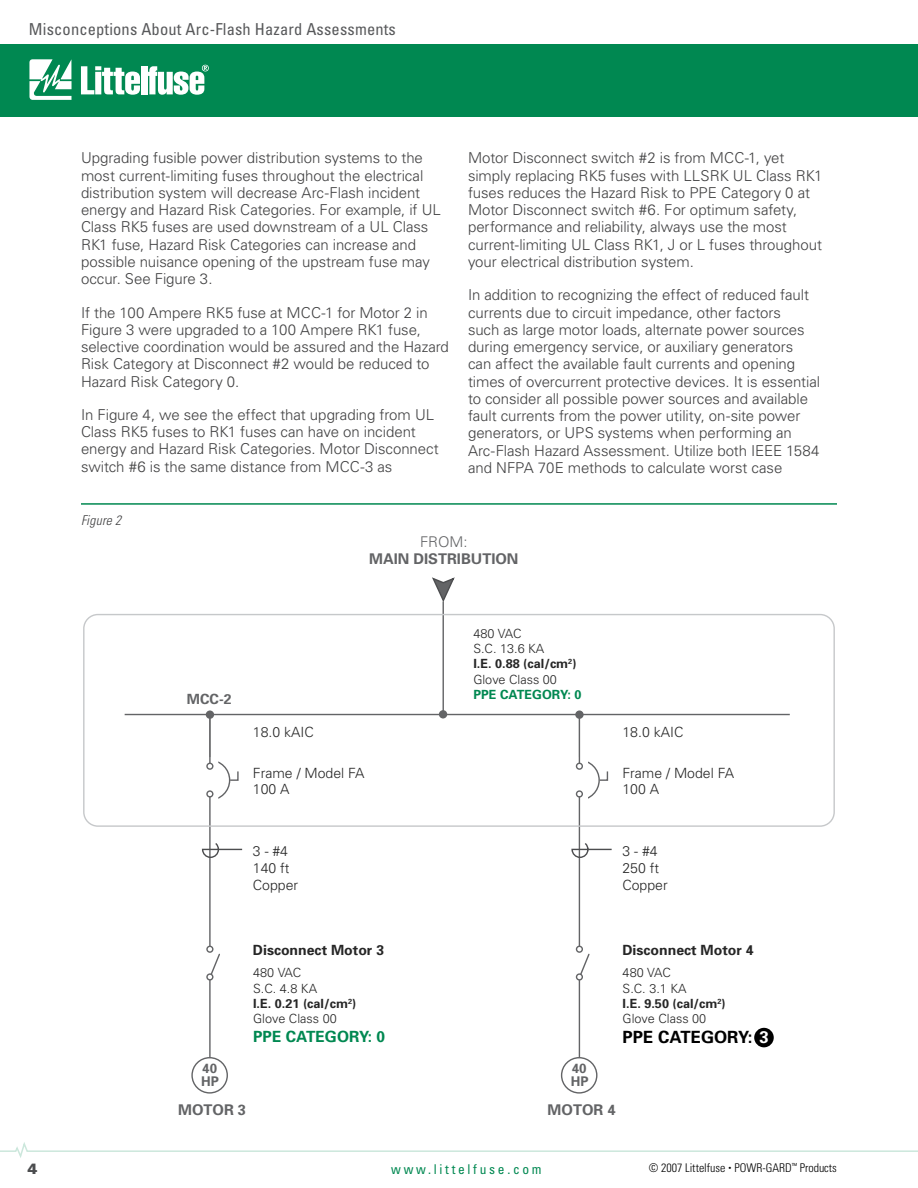
<style>
.page{position:relative;width:918px;height:1188px;background:#fff}
.page>*{position:absolute;margin:0;border:0;box-sizing:border-box;transform-origin:0 0}
.t1{font:700 16.8px "Univers";color:#000}
.t2{font:condensed 16.5px "Univers";letter-spacing:.01em;color:#58595b}
.t3{font:700 15.45px "Univers";color:#008851}
.t4{font:300 15px/17.2px "Univers";letter-spacing:-.005em;color:#414142}
.t5{font:700 14.7px "Univers";color:#636466}
.t6{font:300 14.7px "Univers";color:#636466}
.t7{font:300 14.1px/16.8px "Univers";color:#262626}
.t8{font:700 14.1px "Univers";color:#262626}
.t9{font:700 14.1px "Univers";color:#636466}
.t10{font:condensed 13.5px "Univers";letter-spacing:.2em;color:#008851}
.t11{font:italic 300 condensed 13.5px "Univers LT Std";letter-spacing:.015em;color:#414142}
.t12{font:700 13.35px/12.8px "Univers";color:#636466}
.t13{font:300 12.6px/15.1px "Univers";color:#262626}
.t14{font:700 12.6px "Univers";color:#008851}
.t15{font:300 condensed 12px "Univers";color:#000}
.s1{font-weight:700}
.s2{color:#fff}
.s3{font-size:6px}
</style>
<div class="page">
<div style="left:754px;top:1028px;width:20px;height:19px;background:#000;border-radius:50%"></div>
<hr style="left:125px;top:714px;width:665px;height:1px;background:#636466">
<svg style="left:432px;top:577px;width:23px;height:27px"></svg>
<hr style="left:443px;top:601px;width:1px;height:113px;background:#636466">
<div style="left:439px;top:710px;width:8px;height:8px;background:#636466;border-radius:50%"></div>
<div style="left:189px;top:760px;width:41px;height:41px;border:1px solid #636466;border-radius:50%"></div>
<div style="left:180px;top:758px;width:38px;height:45px;background:#fff"></div>
<div style="left:206px;top:710px;width:8px;height:9px;background:#636466;border-radius:50%"></div>
<hr style="left:209px;top:718px;width:2px;height:340px;background:#636466">
<div style="left:205px;top:764px;width:9px;height:32px;background:#fff"></div>
<div style="left:206px;top:763px;width:8px;height:7px;border:1px solid #636466;border-radius:50%"></div>
<div style="left:206px;top:790px;width:8px;height:8px;border:1px solid #636466;border-radius:50%"></div>
<div style="left:206px;top:946px;width:8px;height:7px;border:1px solid #636466;border-radius:50%"></div>
<svg style="left:208px;top:953px;width:12px;height:26px"></svg>
<div style="left:206px;top:973px;width:8px;height:8px;border:1px solid #636466;border-radius:50%"></div>
<svg style="left:229px;top:771px;width:10px;height:11px"></svg>
<svg style="left:201px;top:842px;width:42px;height:17px"></svg>
<div style="left:191px;top:1057px;width:37px;height:37px;border:1px solid #636466;border-radius:50%"></div>
<div style="left:559px;top:760px;width:41px;height:41px;border:1px solid #636466;border-radius:50%"></div>
<div style="left:549px;top:758px;width:38px;height:45px;background:#fff"></div>
<div style="left:575px;top:710px;width:9px;height:9px;background:#636466;border-radius:50%"></div>
<hr style="left:579px;top:718px;width:1px;height:340px;background:#636466">
<div style="left:575px;top:764px;width:8px;height:32px;background:#fff"></div>
<div style="left:576px;top:763px;width:7px;height:7px;border:1px solid #636466;border-radius:50%"></div>
<div style="left:576px;top:790px;width:7px;height:8px;border:1px solid #636466;border-radius:50%"></div>
<div style="left:575px;top:948px;width:8px;height:31px;background:#fff"></div>
<div style="left:576px;top:946px;width:7px;height:7px;border:1px solid #636466;border-radius:50%"></div>
<svg style="left:577px;top:953px;width:13px;height:27px"></svg>
<div style="left:576px;top:973px;width:7px;height:8px;border:1px solid #636466;border-radius:50%"></div>
<svg style="left:598px;top:771px;width:11px;height:11px"></svg>
<svg style="left:571px;top:842px;width:41px;height:17px"></svg>
<div style="left:561px;top:1057px;width:36px;height:37px;border:1px solid #636466;border-radius:50%"></div>
<div style="left:83px;top:614px;width:752px;height:213px;border:1px solid #c6c8ca;border-radius:14px"></div>
<hr style="left:81px;top:503px;width:756px;height:2px;background:#008851">
<div style="left:0;top:44px;width:918px;height:73px;background:#008851"></div>
<svg style="left:29px;top:59px;width:43px;height:41px"></svg>
<svg style="left:81px;top:66px;width:59px;height:29px"></svg>
<div style="left:141px;top:66px;width:6px;height:28px;background:#fff"></div>
<svg style="left:148px;top:65px;width:61px;height:30px"></svg>
<svg style="left:0;top:1142px;width:918px;height:16px"></svg>
<p class="t2" style="left:29px;top:19px;width:369px">Misconceptions About Arc-Flash Hazard Assessments</p>
<p class="t4" style="left:81px;top:149px;width:361px">Upgrading fusible power distribution systems to the most current-limiting fuses throughout the electrical distribution system will decrease Arc-Flash incident energy and Hazard Risk Categories. For example, if UL Class RK5 fuses are used downstream of a UL Class RK1 fuse, Hazard Risk Categories can increase and possible nuisance opening of the upstream fuse may occur. See Figure 3.</p>
<p class="t4" style="left:81px;top:303px;width:369px">If the 100 Ampere RK5 fuse at MCC-1 for Motor 2 in Figure 3 were upgraded to a 100 Ampere RK1 fuse, selective coordination would be assured and the Hazard Risk Category at Disconnect #2 would be reduced to Hazard Risk Category 0.</p>
<p class="t4" style="left:81px;top:406px;width:359px">In Figure 4, we see the effect that upgrading from UL Class RK5 fuses to RK1 fuses can have on incident energy and Hazard Risk Categories. Motor Disconnect switch #6 is the same distance from MCC-3 as</p>
<p class="t11" style="left:81px;top:512px;width:42px">Figure 2</p>
<p class="t4" style="left:468px;top:149px;width:356px">Motor Disconnect switch #2 is from MCC-1, yet simply replacing RK5 fuses with LLSRK UL Class RK1 fuses reduces the Hazard Risk to PPE Category 0 at Motor Disconnect switch #6. For optimum safety, performance and reliability, always use the most current-limiting UL Class RK1, J or L fuses throughout your electrical distribution system.</p>
<p class="t4" style="left:468px;top:286px;width:354px">In addition to recognizing the effect of reduced fault currents due to circuit impedance, other factors<br>such as large motor loads, alternate power sources during emergency service, or auxiliary generators can affect the available fault currents and opening times of overcurrent protective devices. It is essential to consider all possible power sources and available fault currents from the power utility, on-site power generators, or UPS systems when performing an Arc-Flash Hazard Assessment. Utilize both IEEE 1584 and NFPA 70E methods to calculate worst case</p>
<p class="t6" style="left:420px;top:533px;width:49px">FROM:</p>
<p class="t5" style="left:369px;top:550px;width:151px">MAIN DISTRIBUTION</p>
<p class="t9" style="left:187px;top:690px;width:46px">MCC-2</p>
<p class="t7" style="left:253px;top:724px;width:62px">18.0 kAIC</p>
<p class="t7" style="left:253px;top:764px;width:113px">Frame / Model FA<br>100 A</p>
<p class="t13" style="left:473px;top:626px;width:105px">480 VAC<br>S.C. 13.6 KA<br><span class="s1">I.E. 0.88 (cal/cm</span><sup>2</sup><span class="s1">)<br></span>Glove Class 00</p>
<p class="t14" style="left:473px;top:686px;width:110px">PPE CATEGORY: 0</p>
<p class="t7" style="left:622px;top:724px;width:62px">18.0 kAIC</p>
<p class="t7" style="left:622px;top:764px;width:113px">Frame / Model FA<br>100 A</p>
<p class="t7" style="left:253px;top:843px;width:47px">3 - #4<br>140 ft<br>Copper</p>
<p class="t7" style="left:622px;top:843px;width:47px">3 - #4<br>250 ft<br>Copper</p>
<p class="t8" style="left:253px;top:940px;width:133px">Disconnect Motor 3</p>
<p class="t13" style="left:253px;top:965px;width:105px">480 VAC<br>S.C. 4.8 KA<br><span class="s1">I.E. 0.21 (cal/cm</span><sup>2</sup><span class="s1">)<br></span>Glove Class 00</p>
<p class="t3" style="left:253px;top:1026px;width:134px">PPE CATEGORY: 0</p>
<p class="t12" style="left:201px;top:1062px;width:19px">40<br>HP</p>
<p class="t5" style="left:178px;top:1101px;width:70px">MOTOR 3</p>
<p class="t8" style="left:622px;top:940px;width:133px">Disconnect Motor 4</p>
<p class="t12" style="left:571px;top:1062px;width:19px">40<br>HP</p>
<p class="t13" style="left:623px;top:965px;width:105px">480 VAC<br>S.C. 3.1 KA<br><span class="s1">I.E. 9.50 (cal/cm</span><sup>2</sup><span class="s1">)<br></span>Glove Class 00</p>
<p class="t1" style="left:623px;top:1026px;width:148px">PPE CATEGORY: <span class="s2">3</span></p>
<p class="t5" style="left:548px;top:1101px;width:70px">MOTOR 4</p>
<p class="t10" style="left:391px;top:1160px;width:152px">www.littelfuse.com</p>
<p class="t15" style="left:649px;top:1160px;width:190px">© 2007 Littelfuse <span class="s3">•</span> POWR-GARD<sup>™</sup> Products</p>
</div>
